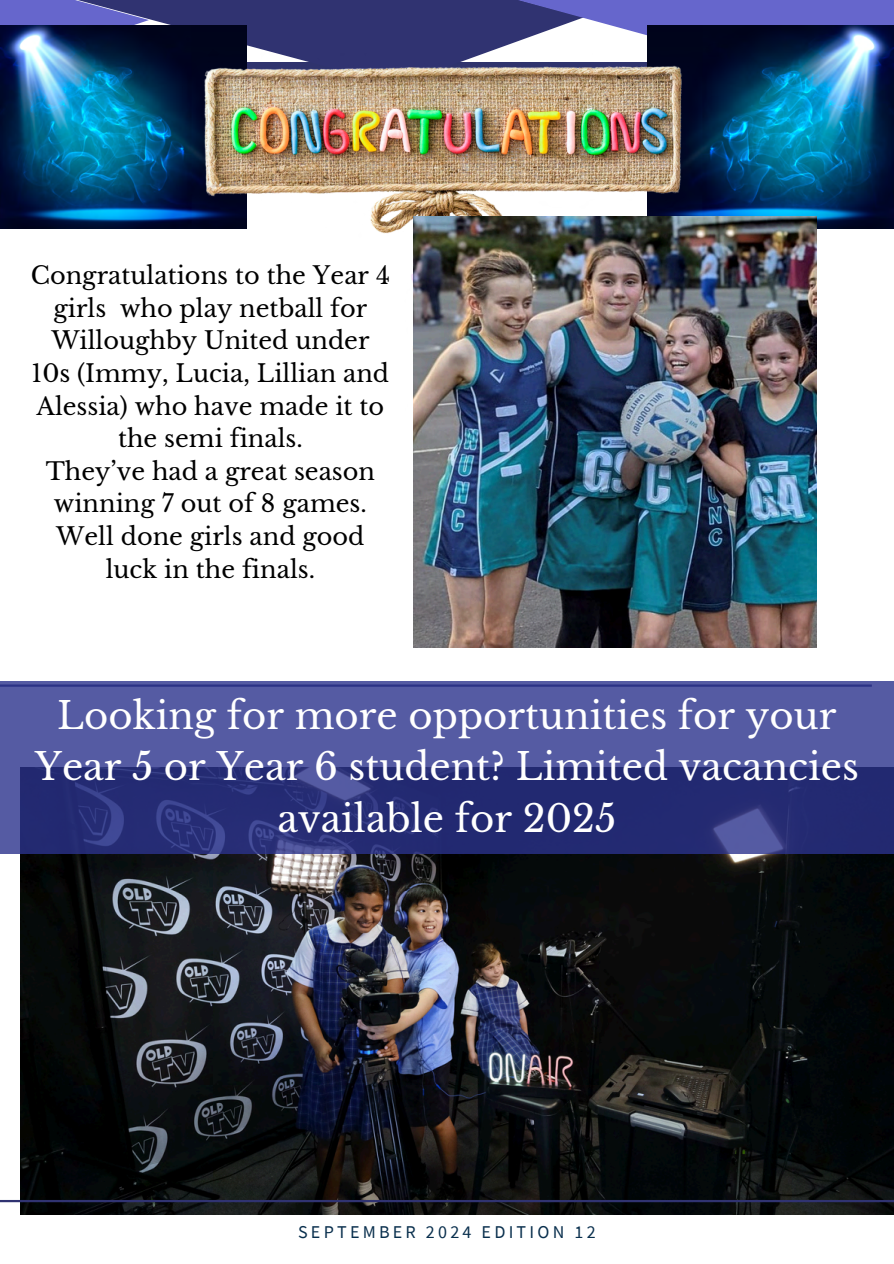
<style>
.page{position:relative;width:894px;height:1264px;background:#fff}
.page>*{position:absolute;margin:0;border:0;box-sizing:border-box;transform-origin:0 0}
.t1{font:37.05px/51.3px "Libre Baskerville";color:#fff;text-align:center}
.t2{font:24px/32.5px "Libre Baskerville";color:#000;text-align:center}
.t3{font:18px "Source Sans Pro";letter-spacing:.18em;color:#092f4d}
</style>
<div class="page">
<img style="left:20px;top:854px;width:873px;height:360px">
<hr style="left:0;top:1199px;width:893px;height:3px;background:#303371">
<div style="left:804px;top:0;width:89px;height:25px;background:#66c"></div>
<div style="left:0;top:0;width:90px;height:25px;background:#66c"></div>
<img style="left:0;top:25px;width:90px;height:203px">
<img style="left:804px;top:25px;width:89px;height:203px">
<img style="left:90px;top:0;width:714px;height:351px">
<img style="left:413px;top:216px;width:403px;height:431px">
<svg style="left:0;top:681px;width:893px;height:173px;background:#3e458d"></svg>
<h1 class="t2" style="left:31px;top:259px;width:360px">Congratulations to the Year 4 girls who play netball for<br>Willoughby United under<br>10s (Immy, Lucia, Lillian and<br>Alessia) who have made it to the semi finals.<br>They’ve had a great season winning 7 out of 8 games.<br>Well done girls and good luck in the finals.</h1>
<p class="t1" style="left:35px;top:690px;width:825px">Looking for more opportunities for your<br>Year 5 or Year 6 student? Limited vacancies available for 2025</p>
<h2 class="t3" style="left:298px;top:1220px;width:299px">SEPTEMBER 2024 EDITION 12</h2>
</div>
